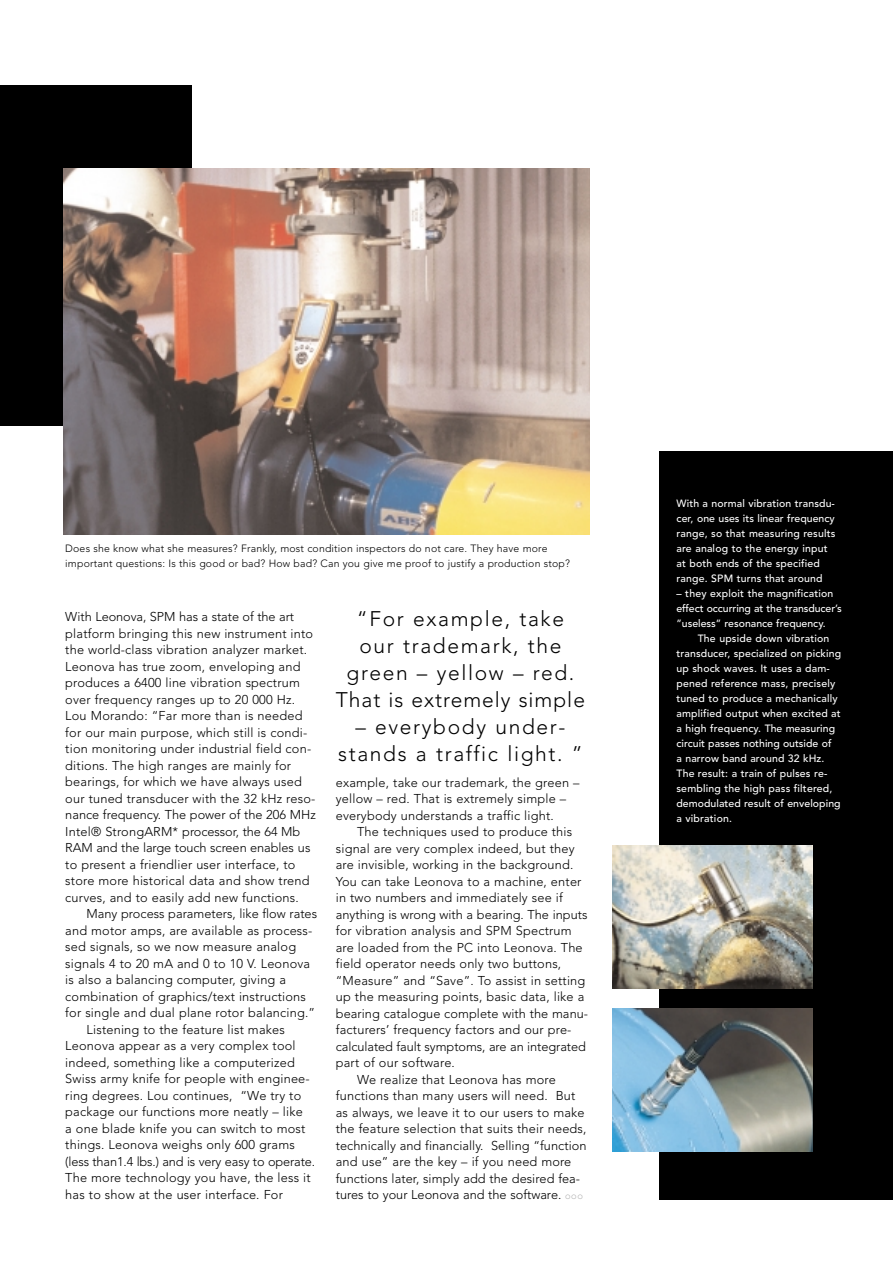
<style>
.page{position:relative;width:893px;height:1262px;background:#fff}
.page>*{position:absolute;margin:0;border:0;box-sizing:border-box;transform-origin:0 0}
.t1{font:300 21px/27px "Avenir";letter-spacing:.08em;color:#000;text-align:center}
.t2{font:300 12.75px/16.5px "Avenir";letter-spacing:.015em;color:#000}
.t3{font:300 12.75px "Avenir";letter-spacing:-.01em;color:#000}
.t4{font:300 12.75px "Avenir";letter-spacing:-.005em;color:#000}
.t5{font:500 10.5px/15px "Avenir";letter-spacing:.015em;color:#fff}
.t6{font:300 10.5px/15px "Avenir";letter-spacing:.015em;color:#000}
</style>
<div class="page">
<div style="left:659px;top:451px;width:233px;height:748px;background:#000"></div>
<img style="left:612px;top:845px;width:200px;height:143px">
<img style="left:612px;top:1008px;width:200px;height:143px">
<div style="left:0;top:85px;width:191px;height:340px;background:#000"></div>
<img style="left:64px;top:169px;width:526px;height:365px">
<p class="t6" style="left:65px;top:541px;width:506px">Does she know what she measures? Frankly, most condition inspectors do not care. They have more important questions: Is this good or bad? How bad? Can you give me proof to justify a production stop?</p>
<p class="t2" style="left:65px;top:609px;width:252px">With Leonova, SPM has a state of the art platform bringing this new instrument into the world-class vibration analyzer market.<br>Leonova has true zoom, enveloping and produces a 6400 line vibration spectrum over frequency ranges up to 20 000 Hz.<br>Lou Morando: “Far more than is needed for our main purpose, which still is condi&shy;tion monitoring under industrial field con&shy;ditions. The high ranges are mainly for bearings, for which we have always used our tuned transducer with the 32 kHz reso&shy;nance frequency. The power of the 206 MHz Intel® StrongARM* processor, the 64 Mb RAM and the large touch screen enables us to present a friendlier user interface, to store more historical data and show trend curves, and to easily add new functions.</p>
<p class="t2" style="left:87px;top:906px;width:232px">Many process parameters, like flow rates</p>
<p class="t2" style="left:65px;top:923px;width:249px">and motor amps, are available as process-</p>
<p class="t2" style="left:65px;top:939px;width:232px">sed signals, so we now measure analog</p>
<p class="t2" style="left:65px;top:956px;width:246px">signals 4 to 20 mA and 0 to 10 V. Leonova</p>
<p class="t2" style="left:65px;top:972px;width:222px">is also a balancing computer, giving a</p>
<p class="t2" style="left:65px;top:989px;width:242px">combination of graphics/text instructions</p>
<p class="t2" style="left:65px;top:1005px;width:251px">for single and dual plane rotor balancing.”</p>
<p class="t2" style="left:87px;top:1022px;width:200px">Listening to the feature list makes</p>
<p class="t2" style="left:65px;top:1038px;width:232px">Leonova appear as a very complex tool</p>
<p class="t2" style="left:65px;top:1055px;width:231px">indeed, something like a computerized</p>
<p class="t2" style="left:65px;top:1071px;width:246px">Swiss army knife for people with enginee-</p>
<p class="t2" style="left:65px;top:1088px;width:237px">ring degrees. Lou continues, “We try to</p>
<p class="t2" style="left:65px;top:1104px;width:239px">package our functions more neatly – like</p>
<p class="t2" style="left:65px;top:1121px;width:242px">a one blade knife you can switch to most</p>
<p class="t2" style="left:65px;top:1137px;width:231px">things. Leonova weighs only 600 grams</p>
<p class="t3" style="left:65px;top:1156px;width:251px">(less than1.4 lbs.) and is very easy to operate.</p>
<p class="t2" style="left:65px;top:1170px;width:247px">The more technology you have, the less it</p>
<p class="t2" style="left:65px;top:1187px;width:219px">has to show at the user interface. For</p>
<h1 class="t1" style="left:336px;top:606px;width:250px">“For example, take<br>our trademark, the green – yellow – red.<br>That is extremely simple</h1>
<h1 class="t1" style="left:338px;top:714px;width:246px">– everybody under&shy;stands a traffic light. ”</h1>
<p class="t2" style="left:336px;top:775px;width:245px">example, take our trademark, the green – yellow – red. That is extremely simple – everybody understands a traffic light.</p>
<p class="t2" style="left:357px;top:824px;width:217px">The techniques used to produce this</p>
<p class="t2" style="left:336px;top:841px;width:240px">signal are very complex indeed, but they</p>
<p class="t2" style="left:336px;top:857px;width:239px">are invisible, working in the background.</p>
<p class="t2" style="left:336px;top:874px;width:247px">You can take Leonova to a machine, enter</p>
<p class="t2" style="left:336px;top:890px;width:229px">in two numbers and immediately see if</p>
<p class="t2" style="left:336px;top:907px;width:253px">anything is wrong with a bearing. The inputs</p>
<p class="t2" style="left:336px;top:923px;width:237px">for vibration analysis and SPM Spectrum</p>
<p class="t2" style="left:336px;top:940px;width:248px">are loaded from the PC into Leonova. The</p>
<p class="t2" style="left:336px;top:956px;width:227px">field operator needs only two buttons,</p>
<p class="t2" style="left:336px;top:973px;width:251px">“Measure” and “Save”. To assist in setting</p>
<p class="t2" style="left:336px;top:989px;width:250px">up the measuring points, basic data, like a</p>
<p class="t2" style="left:336px;top:1006px;width:254px">bearing catalogue complete with the manu-</p>
<p class="t2" style="left:336px;top:1022px;width:237px">facturers’ frequency factors and our pre-</p>
<p class="t4" style="left:336px;top:1041px;width:251px">calculated fault symptoms, are an integrated</p>
<p class="t2" style="left:336px;top:1055px;width:121px">part of our software.</p>
<p class="t2" style="left:357px;top:1072px;width:200px">We realize that Leonova has more</p>
<p class="t2" style="left:336px;top:1088px;width:241px">functions than many users will need. But</p>
<p class="t2" style="left:336px;top:1105px;width:250px">as always, we leave it to our users to make</p>
<p class="t2" style="left:336px;top:1121px;width:252px">the feature selection that suits their needs,</p>
<p class="t2" style="left:336px;top:1138px;width:252px">technically and financially. Selling “function</p>
<p class="t2" style="left:336px;top:1154px;width:237px">and use” are the key – if you need more</p>
<p class="t2" style="left:336px;top:1171px;width:246px">functions later, simply add the desired fea-</p>
<p class="t2" style="left:336px;top:1187px;width:227px">tures to your Leonova and the software.</p>
<p class="t5" style="left:676px;top:497px;width:161px">With a normal vibration transdu&shy;cer, one uses its linear frequency range, so that measuring results are analog to the energy input at both ends of the specified range. SPM turns that around</p>
<p class="t5" style="left:676px;top:587px;width:167px">– they exploit the magnification effect occurring at the transducer’s ”useless” resonance frequency.</p>
<p class="t5" style="left:676px;top:632px;width:166px;text-indent:21px">The upside down vibration transducer, specialized on picking up shock waves. It uses a dam&shy;pened reference mass, precisely tuned to produce a mechanically amplified output when excited at a high frequency. The measuring circuit passes nothing outside of<br>a narrow band around 32 kHz.<br>The result: a train of pulses re&shy;sembling the high pass filtered, demodulated result of enveloping a vibration.</p>
</div>
